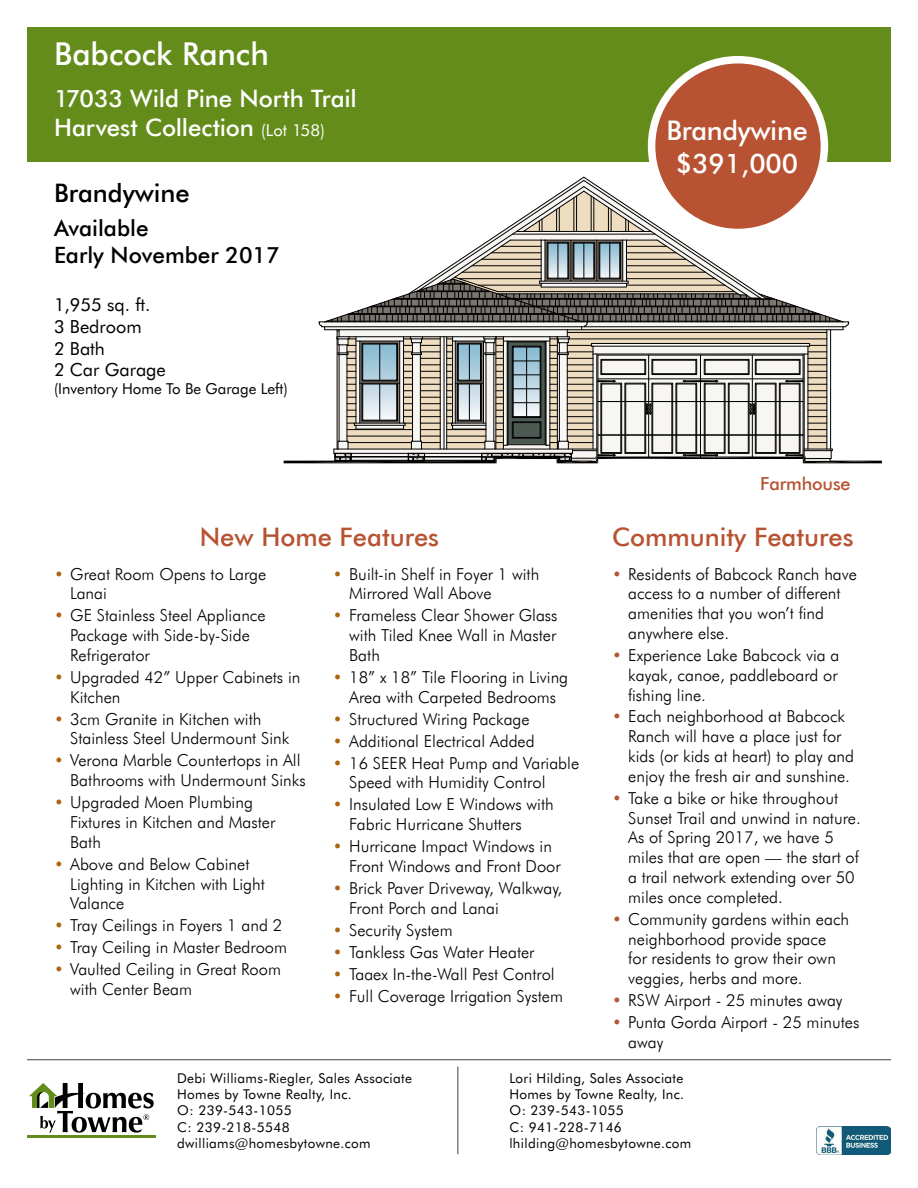
<style>
.page{position:relative;width:918px;height:1188px;background:#fff}
.page>*{position:absolute;margin:0;border:0;box-sizing:border-box;transform-origin:0 0}
.t1{font:500 31.5px "Futura BT";color:#fff}
.t2{font:500 27px/32.4px "Futura BT";letter-spacing:-.01em;color:#fff;text-align:center}
.t3{font:500 25.5px "Futura BT";color:#b75332}
.t4{font:500 25.5px "Futura BT";color:#000}
.t5{font:500 24px/28.8px "Futura BT";letter-spacing:-.005em;color:#fff}
.t6{font:500 22.5px/27px "Futura BT";color:#000}
.t7{font:18px/21.6px "Futura BT";color:#000}
.t8{font:500 18px "Futura BT";letter-spacing:-.01em;color:#b75332}
.t9{font:300 16.5px/19.8px "Futura BT";color:#000}
.t10{font:15px "Futura BT";color:#000}
.t11{font:13.5px/16.2px "Futura BT";letter-spacing:.025em;color:#000}
.s1{font-weight:400;font-size:16.5px}
.s2{color:#ad650e}
.s3{color:#b75332}
</style>
<div class="page">
<div style="left:27px;top:27px;width:864px;height:135px;background:#648c1a"></div>
<img style="left:816px;top:1126px;width:75px;height:29px">
<hr style="left:27px;top:1059px;width:864px;height:1px;background:#404236">
<hr style="left:27px;top:1135px;width:128px;height:2px;background:#648c1a">
<svg style="left:29px;top:1083px;width:125px;height:50px"></svg>
<hr style="left:457px;top:1066px;width:1px;height:88px;background:#404236">
<svg style="left:284px;top:176px;width:598px;height:287px"></svg>
<hr style="left:453px;top:429px;width:33px;height:1px;background:#000">
<hr style="left:453px;top:423px;width:33px;height:1px;background:#000">
<div style="left:652px;top:60px;width:172px;height:173px;background:#b75332;border-radius:50%"></div>
<div style="left:648px;top:56px;width:180px;height:180px;border:8px solid #fff;border-radius:50%"></div>
<h1 class="t1" style="left:54px;top:33px;width:216px">Babcock Ranch</h1>
<h3 class="t5" style="left:54px;top:84px;width:304px">17033 Wild Pine North Trail<br>Harvest Collection <span class="s1">(Lot 158)</span></h3>
<h3 class="t4" style="left:54px;top:177px;width:137px">Brandywine</h3>
<h3 class="t6" style="left:54px;top:214px;width:227px">Available<br>Early November 2017</h3>
<p class="t7" style="left:54px;top:294px;width:113px">1,955 sq. ft.<br>3 Bedroom<br>2 Bath<br>2 Car Garage</p>
<p class="t10" style="left:54px;top:379px;width:235px">(Inventory Home To Be Garage Left)</p>
<h3 class="t3" style="left:200px;top:521px;width:241px">New Home Features</h3>
<p class="t9" style="left:70px;top:564px;width:198px;text-indent:-16px"><span class="s2">•</span> Great Room Opens to Large<br>Lanai</p>
<p class="t9" style="left:70px;top:605px;width:197px;text-indent:-16px"><span class="s2">•</span> GE Stainless Steel Appliance<br>Package with Side-by-Side<br>Refrigerator</p>
<p class="t9" style="left:70px;top:667px;width:232px;text-indent:-16px"><span class="s2">•</span> Upgraded 42” Upper Cabinets in<br>Kitchen</p>
<p class="t9" style="left:70px;top:709px;width:221px;text-indent:-16px"><span class="s2">•</span> 3cm Granite in Kitchen with<br>Stainless Steel Undermount Sink</p>
<p class="t9" style="left:70px;top:750px;width:237px;text-indent:-16px"><span class="s2">•</span> Verona Marble Countertops in All<br>Bathrooms with Undermount Sinks</p>
<p class="t9" style="left:70px;top:792px;width:207px;text-indent:-16px"><span class="s2">•</span> Upgraded Moen Plumbing<br>Fixtures in Kitchen and Master<br>Bath</p>
<p class="t9" style="left:70px;top:854px;width:196px;text-indent:-16px"><span class="s2">•</span> Above and Below Cabinet<br>Lighting in Kitchen with Light<br>Valance</p>
<p class="t9" style="left:54px;top:915px;width:230px"><span class="s2">•</span> Tray Ceilings in Foyers 1 and 2</p>
<p class="t9" style="left:54px;top:937px;width:235px"><span class="s2">•</span> Tray Ceiling in Master Bedroom</p>
<p class="t9" style="left:70px;top:959px;width:212px;text-indent:-16px"><span class="s2">•</span> Vaulted Ceiling in Great Room with Center Beam</p>
<p class="t9" style="left:349px;top:564px;width:192px;text-indent:-16px"><span class="s2">•</span> Built-in Shelf in Foyer 1 with<br>Mirrored Wall Above</p>
<p class="t9" style="left:349px;top:605px;width:210px;text-align:justify;text-indent:-16px"><span class="s2">•</span> Frameless Clear Shower Glass with Tiled Knee Wall in Master Bath</p>
<p class="t9" style="left:333px;top:667px;width:237px;text-align:center"><span class="s2">•</span> 18” x 18” Tile Flooring in Living<br>Area with Carpeted Bedrooms</p>
<p class="t9" style="left:333px;top:709px;width:198px"><span class="s2">•</span> Structured Wiring Package</p>
<p class="t9" style="left:333px;top:731px;width:203px"><span class="s2">•</span> Additional Electrical Added</p>
<p class="t9" style="left:349px;top:753px;width:232px;text-indent:-16px"><span class="s2">•</span> 16 SEER Heat Pump and Variable<br>Speed with Humidity Control</p>
<p class="t9" style="left:349px;top:794px;width:206px;text-indent:-16px"><span class="s2">•</span> Insulated Low E Windows with<br>Fabric Hurricane Shutters</p>
<p class="t9" style="left:349px;top:836px;width:213px;text-indent:-16px"><span class="s2">•</span> Hurricane Impact Windows in<br>Front Windows and Front Door</p>
<p class="t9" style="left:349px;top:878px;width:215px;text-indent:-16px"><span class="s2">•</span> Brick Paver Driveway, Walkway,<br>Front Porch and Lanai</p>
<p class="t9" style="left:333px;top:920px;width:121px"><span class="s2">•</span> Security System</p>
<p class="t9" style="left:333px;top:942px;width:203px"><span class="s2">•</span> Tankless Gas Water Heater</p>
<p class="t9" style="left:333px;top:964px;width:223px"><span class="s2">•</span> Taaex In-the-Wall Pest Control</p>
<p class="t9" style="left:333px;top:985px;width:232px"><span class="s2">•</span> Full Coverage Irrigation System</p>
<h2 class="t2" style="left:666px;top:114px;width:143px">Brandywine $391,000</h2>
<p class="t8" style="left:760px;top:472px;width:92px">Farmhouse</p>
<h3 class="t3" style="left:612px;top:521px;width:243px">Community Features</h3>
<p class="t9" style="left:628px;top:564px;width:230px;text-indent:-16px"><span class="s3">•</span> Residents of Babcock Ranch have access to a number of different amenities that you won’t find anywhere else.</p>
<p class="t9" style="left:628px;top:645px;width:213px;text-align:justify;text-indent:-16px"><span class="s3">•</span> Experience Lake Babcock via a kayak, canoe, paddleboard or fishing line.</p>
<p class="t9" style="left:628px;top:706px;width:227px;text-indent:-16px"><span class="s3">•</span> Each neighborhood at Babcock<br>Ranch will have a place just for kids (or kids at heart) to play and enjoy the fresh air and sunshine.</p>
<p class="t9" style="left:628px;top:788px;width:234px;text-indent:-16px"><span class="s3">•</span> Take a bike or hike throughout<br>Sunset Trail and unwind in nature.<br>As of Spring 2017, we have 5 miles that are open — the start of a trail network extending over 50 miles once completed.</p>
<p class="t9" style="left:628px;top:909px;width:223px;text-indent:-16px"><span class="s3">•</span> Community gardens within each neighborhood provide space<br>for residents to grow their own veggies, herbs and more.</p>
<p class="t9" style="left:612px;top:990px;width:232px"><span class="s3">•</span> RSW Airport - 25 minutes away</p>
<p class="t9" style="left:628px;top:1012px;width:233px;text-indent:-16px"><span class="s3">•</span> Punta Gorda Airport - 25 minutes away</p>
<p class="t11" style="left:177px;top:1070px;width:236px">Debi Williams-Riegler, Sales Associate<br>Homes by Towne Realty, Inc.<br>O: 239-543-1055<br>C: 239-218-5548 dwilliams@homesbytowne.com</p>
<p class="t11" style="left:509px;top:1070px;width:184px">Lori Hilding, Sales Associate<br>Homes by Towne Realty, Inc.<br>O: 239-543-1055<br>C: 941-228-7146 lhilding@homesbytowne.com</p>
</div>
